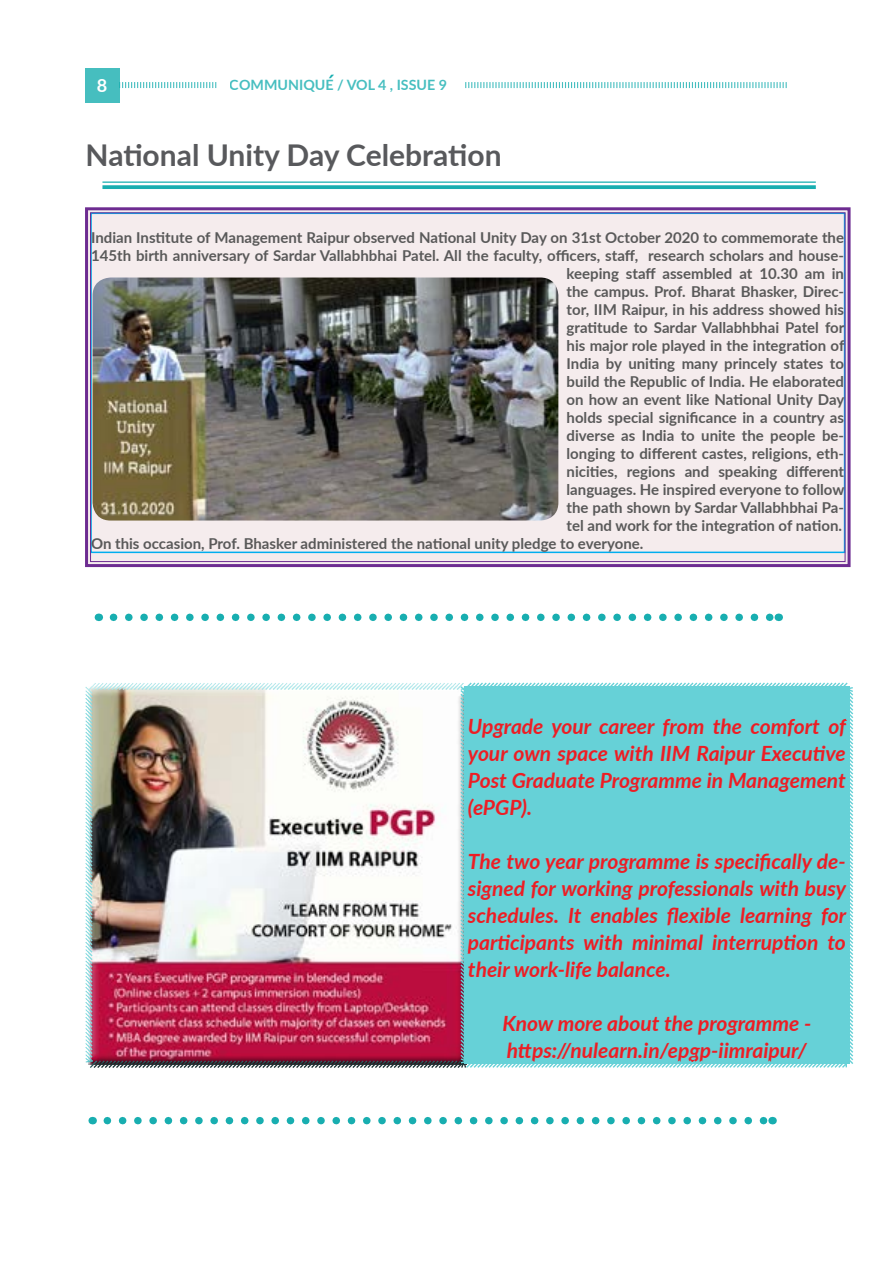
<style>
.page{position:relative;width:893px;height:1263px;background:#fff}
.page>*{position:absolute;margin:0;border:0;box-sizing:border-box;transform-origin:0 0}
.t1{font:700 30px "Lato";color:#58595c}
.t2{font:italic 700 21px/27px "Lato";color:#ed1d24;text-align:justify}
.t3{font:700 18.15px "Lato";color:#fff}
.t4{font:700 15px "Lato";color:#595959}
.t5{font:700 14.25px "Lato";color:#18aeb0}
</style>
<div class="page">
<div style="left:85px;top:68px;width:34px;height:34px;background:#46bebf"></div>
<svg style="left:119px;top:82px;width:97px;height:6px"></svg>
<svg style="left:465px;top:82px;width:322px;height:6px"></svg>
<svg style="left:107px;top:1117px;width:657px;height:7px"></svg>
<hr style="left:102px;top:182px;width:714px;height:1px;background:#18aeb0">
<svg style="left:102px;top:185px;width:714px;height:4px;fill:#18aeb0"></svg>
<svg style="left:85px;top:207px;width:766px;height:361px"></svg>
<img style="left:93px;top:277px;width:465px;height:243px">
<div style="left:78px;top:679px;width:403px;height:391px;background:#000;opacity:.75"></div>
<div style="left:459px;top:681px;width:395px;height:388px;background:#66d1d7"></div>
<svg style="left:113px;top:614px;width:658px;height:7px"></svg>
<p class="t3" style="left:97px;top:72px;width:12px">8</p>
<p class="t5" style="left:230px;top:75px;width:219px">COMMUNIQUE / VOL 4 , ISSUE 9</p>
<h1 class="t1" style="left:86px;top:133px;width:418px">National Unity Day Celebration</h1>
<p class="t4" style="left:91px;top:227px;width:754px">Indian Institute of Management Raipur observed National Unity Day on 31st October 2020 to commemorate the</p>
<p class="t4" style="left:91px;top:245px;width:754px">145th birth anniversary of Sardar Vallabhbhai Patel. All the faculty, officers, staff, research scholars and house-</p>
<p class="t4" style="left:567px;top:263px;width:279px">keeping staff assembled at 10.30 am in</p>
<p class="t4" style="left:567px;top:281px;width:279px">the campus. Prof. Bharat Bhasker, Direc-</p>
<p class="t4" style="left:567px;top:299px;width:279px">tor, IIM Raipur, in his address showed his</p>
<p class="t4" style="left:567px;top:317px;width:279px">gratitude to Sardar Vallabhbhai Patel for</p>
<p class="t4" style="left:567px;top:335px;width:279px">his major role played in the integration of</p>
<p class="t4" style="left:567px;top:353px;width:279px">India by uniting many princely states to</p>
<p class="t4" style="left:567px;top:371px;width:279px">build the Republic of India. He elaborated</p>
<p class="t4" style="left:567px;top:389px;width:279px">on how an event like National Unity Day</p>
<p class="t4" style="left:567px;top:407px;width:279px">holds special significance in a country as</p>
<p class="t4" style="left:567px;top:425px;width:279px">diverse as India to unite the people be-</p>
<p class="t4" style="left:567px;top:443px;width:279px">longing to different castes, religions, eth-</p>
<p class="t4" style="left:567px;top:461px;width:279px">nicities, regions and speaking different</p>
<p class="t4" style="left:567px;top:479px;width:279px">languages. He inspired everyone to follow</p>
<p class="t4" style="left:567px;top:497px;width:279px">the path shown by Sardar Vallabhbhai Pa-</p>
<p class="t4" style="left:567px;top:515px;width:277px">tel and work for the integration of nation.</p>
<p class="t4" style="left:91px;top:533px;width:554px">On this occasion, Prof. Bhasker administered the national unity pledge to everyone.</p>
<h2 class="t2" style="left:468px;top:712px;width:380px">Upgrade your career from the comfort of your own space with IIM Raipur Executive Post Graduate Programme in Management (ePGP).</h2>
<h2 class="t2" style="left:468px;top:847px;width:380px">The two year programme is specifically de&shy;signed for working professionals with busy schedules. It enables flexible learning for participants with minimal interruption to their work-life balance.</h2>
<h2 class="t2" style="left:502px;top:1009px;width:310px">Know more about the programme - https://nulearn.in/epgp-iimraipur/</h2>
</div>
